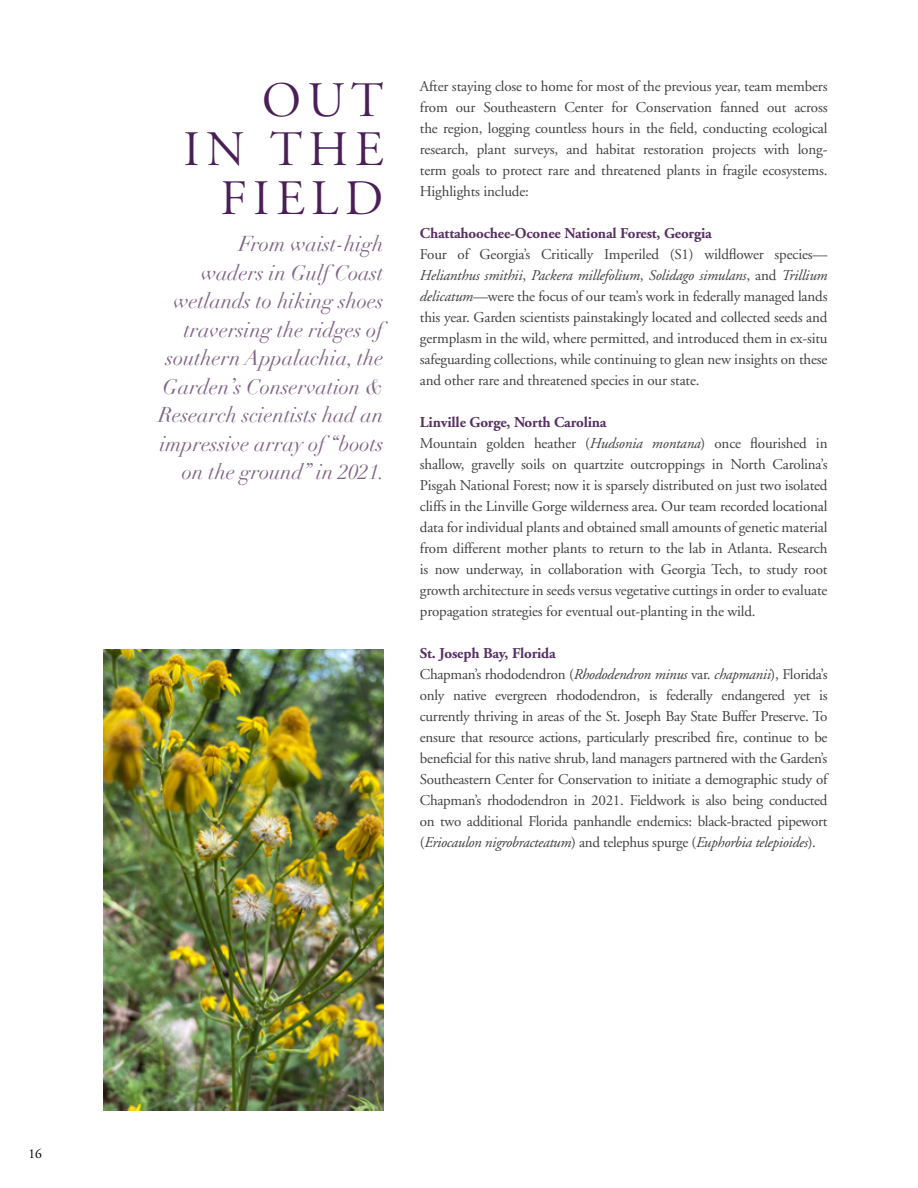
<style>
.page{position:relative;width:918px;height:1188px;background:#fff}
.page>*{position:absolute;margin:0;border:0;box-sizing:border-box;transform-origin:0 0}
.t1{font:49.5px/49.2px "Adobe Garamond Titling";letter-spacing:.125em;color:#4a1f58;text-align:right}
.t2{font:italic 21px/28.5px "Didot";color:#7f6486;text-align:right}
.t3{font:15px/21px "Adobe Garamond";letter-spacing:-.01em;color:#414042;text-align:justify}
.t4{font:700 15px "Adobe Garamond";letter-spacing:-.01em;color:#563062}
.t5{font:13.5px "Adobe Garamond";color:#000}
.s1{font-style:italic}
.s2{font-weight:700;color:#563062}
</style>
<div class="page">
<img style="left:103px;top:649px;width:281px;height:462px">
<h1 class="t1" style="left:183px;top:76px;width:202px">OUT<br>IN THE<br>FIELD</h1>
<h2 class="t2" style="left:159px;top:230px;width:228px">From waist-high<br>waders in Gulf Coast wetlands to hiking shoes traversing the ridges of southern Appalachia, the<br>Garden’s Conservation &amp;<br>Research scientists had an impressive array of “boots on the ground” in 2021.</h2>
<p class="t3" style="left:420px;top:76px;width:409px">After staying close to home for most of the previous year, team members from our Southeastern Center for Conservation fanned out across the region, logging countless hours in the field, conducting ecological research, plant surveys, and habitat restoration projects with long&shy;term goals to protect rare and threatened plants in fragile ecosystems.<br>Highlights include:</p>
<p class="t4" style="left:420px;top:225px;width:293px">Chattahoochee-Oconee National Forest, Georgia</p>
<p class="t3" style="left:420px;top:244px;width:409px">Four of Georgia’s Critically Imperiled (S1) wildflower species— <span class="s1">Helianthus smithii</span>, <span class="s1">Packera millefolium</span>, <span class="s1">Solidago simulans</span>, and <span class="s1">Trillium delicatum</span>—were the focus of our team’s work in federally managed lands this year. Garden scientists painstakingly located and collected seeds and germplasm in the wild, where permitted, and introduced them in ex-situ safeguarding collections, while continuing to glean new insights on these and other rare and threatened species in our state.</p>
<p class="t3" style="left:420px;top:412px;width:409px;text-align:left"><span class="s2">Linville Gorge, North Carolina<br></span>Mountain golden heather (<span class="s1">Hudsonia montana</span>) once flourished in shallow, gravelly soils on quartzite outcroppings in North Carolina’s Pisgah National Forest; now it is sparsely distributed on just two isolated cliffs in the Linville Gorge wilderness area. Our team recorded locational data for individual plants and obtained small amounts of genetic material from different mother plants to return to the lab in Atlanta. Research is now underway, in collaboration with Georgia Tech, to study root growth architecture in seeds versus vegetative cuttings in order to evaluate propagation strategies for eventual out-planting in the wild.</p>
<p class="t3" style="left:420px;top:643px;width:409px;text-align:left"><span class="s2">St. Joseph Bay, Florida<br></span>Chapman’s rhododendron (<span class="s1">Rhododendron minus</span> var. <span class="s1">chapmanii</span>), Florida’s only native evergreen rhododendron, is federally endangered yet is currently thriving in areas of the St. Joseph Bay State Buffer Preserve. To ensure that resource actions, particularly prescribed fire, continue to be beneficial for this native shrub, land managers partnered with the Garden’s Southeastern Center for Conservation to initiate a demographic study of Chapman’s rhododendron in 2021. Fieldwork is also being conducted on two additional Florida panhandle endemics: black-bracted pipewort (<span class="s1">Eriocaulon nigrobracteatum</span>) and telephus spurge (<span class="s1">Euphorbia telepioides</span>).</p>
<p class="t5" style="left:28px;top:1146px;width:15px">16</p>
</div>
